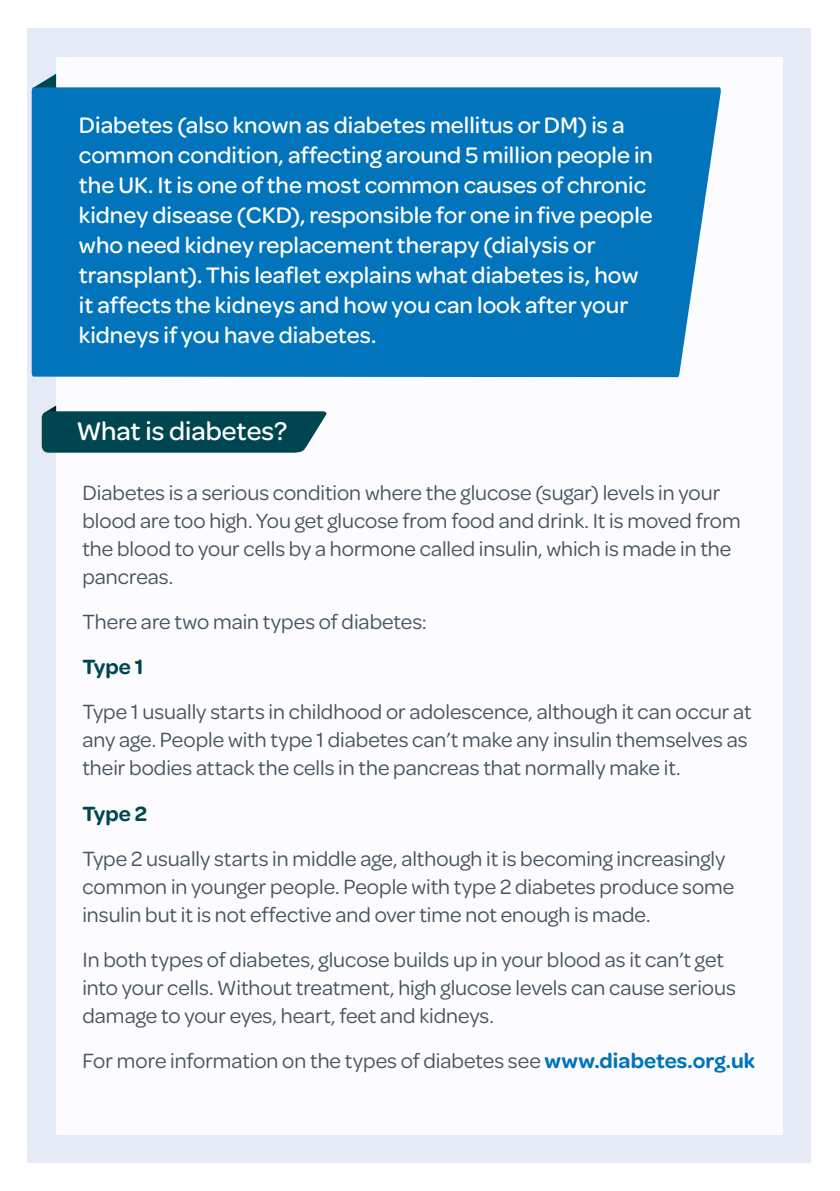
<style>
.page{position:relative;width:840px;height:1191px;background:#fff}
.page>*{position:absolute;margin:0;border:0;box-sizing:border-box;transform-origin:0 0}
.t1{font:500 27.4px "Omnes";color:#fff}
.t2{font:500 24px/30px "Omnes";color:#fff}
.t3{font:22px/28px "Omnes";color:#45555f}
.t4{font:600 22px "Omnes";color:#004650}
.s1{font-weight:600;color:#0174bc}
</style>
<div class="page">
<div style="left:28px;top:28px;width:782px;height:1134px;background:#e5ebf6"></div>
<div style="left:56px;top:57px;width:726px;height:1077px;background:#fff"></div>
<svg style="left:34px;top:74px;width:22px;height:13px"></svg>
<div style="left:32px;top:87px;width:688px;height:290px;background:#0174bc"></div>
<svg style="left:42px;top:405px;width:285px;height:48px"></svg>
<p class="t2" style="left:79px;top:108px;width:575px">Diabetes (also known as diabetes mellitus or DM) is a common condition, affecting around 5 million people in the UK. It is one of the most common causes of chronic kidney disease (CKD), responsible for one in five people who need kidney replacement therapy (dialysis or transplant). This leaflet explains what diabetes is, how it affects the kidneys and how you can look after your kidneys if you have diabetes.</p>
<p class="t1" style="left:77px;top:412px;width:212px">What is diabetes?</p>
<p class="t3" style="left:82px;top:478px;width:659px">Diabetes is a serious condition where the glucose (sugar) levels in your blood are too high. You get glucose from food and drink. It is moved from the blood to your cells by a hormone called insulin, which is made in the pancreas.</p>
<p class="t3" style="left:82px;top:607px;width:346px">There are two main types of diabetes:</p>
<p class="t4" style="left:82px;top:652px;width:62px">Type 1</p>
<p class="t3" style="left:82px;top:697px;width:670px">Type 1 usually starts in childhood or adolescence, although it can occur at any age. People with type 1 diabetes can’t make any insulin themselves as their bodies attack the cells in the pancreas that normally make it.</p>
<p class="t4" style="left:82px;top:798px;width:66px">Type 2</p>
<p class="t3" style="left:82px;top:843px;width:653px">Type 2 usually starts in middle age, although it is becoming increasingly common in younger people. People with type 2 diabetes produce some insulin but it is not effective and over time not enough is made.</p>
<p class="t3" style="left:82px;top:944px;width:654px">In both types of diabetes, glucose builds up in your blood as it can’t get into your cells. Without treatment, high glucose levels can cause serious damage to your eyes, heart, feet and kidneys.</p>
<p class="t3" style="left:82px;top:1045px;width:674px">For more information on the types of diabetes see <span class="s1">www.diabetes.org.uk</span></p>
</div>
